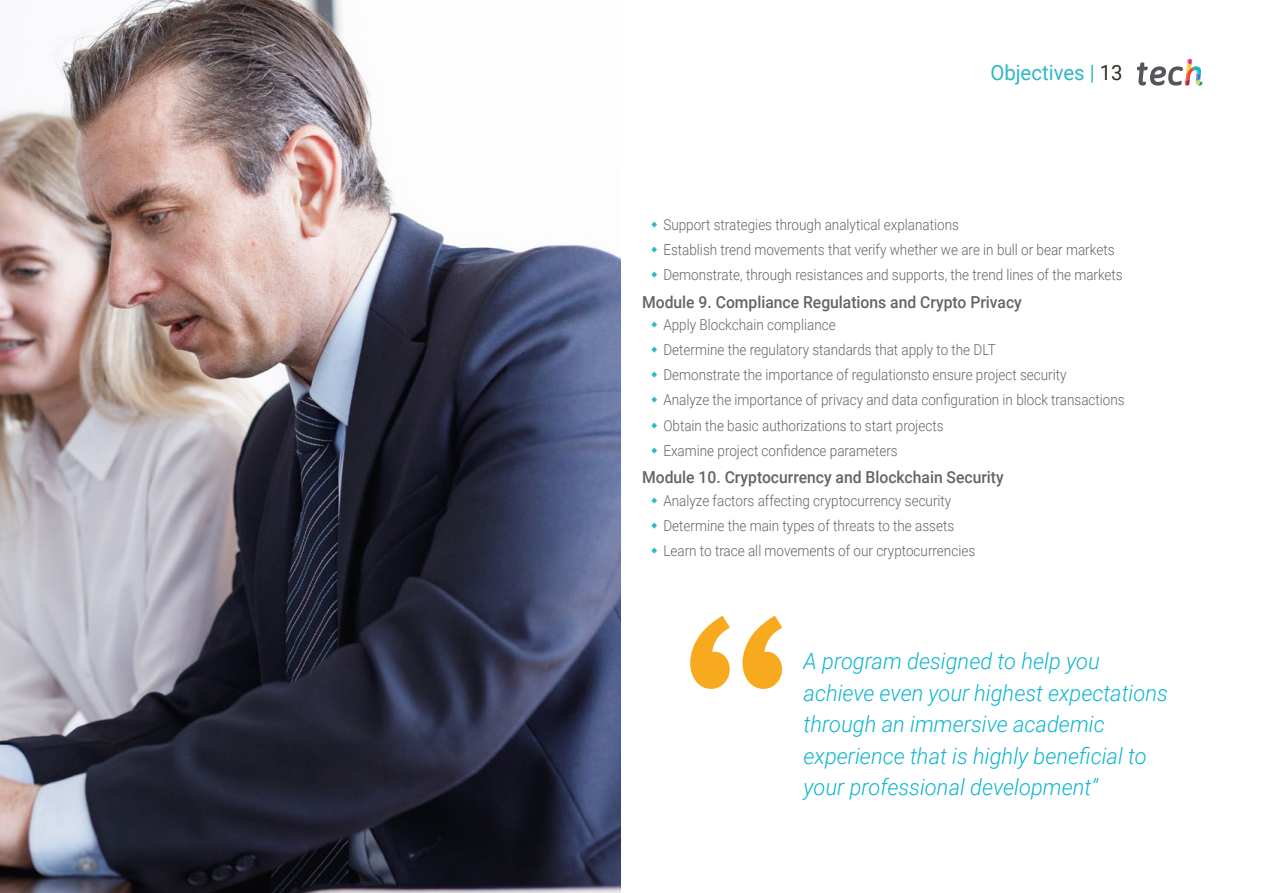
<style>
.page{position:relative;width:1263px;height:893px;background:#fff}
.page>*{position:absolute;margin:0;border:0;box-sizing:border-box;transform-origin:0 0}
.t1{font:italic 300 22.5px/31.5px "Roboto";color:#0fb6cf}
.t2{font:21px "Roboto";color:#2db8c5}
.t3{font:500 16.5px "Roboto";color:#61646a;scale:.95 1}
.t4{font:300 15px/25px "Roboto";color:#61646a;scale:.9 1}
.s1{color:#312e20}
</style>
<div class="page">
<svg style="left:1137px;top:59px;width:65px;height:27px"></svg>
<img style="left:0;top:0;width:621px;height:893px">
<svg style="left:690px;top:616px;width:92px;height:73px"></svg>
<h2 class="t2" style="left:990px;top:57px;width:134px">Objectives | <span class="s1">13</span></h2>
<p class="t4" style="left:663px;top:212px;width:512px">Support strategies through analytical explanations<br>Establish trend movements that verify whether we are in bull or bear markets<br>Demonstrate, through resistances and supports, the trend lines of the markets</p>
<p class="t3" style="left:642px;top:290px;width:401px">Module 9. Compliance Regulations and Crypto Privacy</p>
<p class="t4" style="left:663px;top:312px;width:514px">Apply Blockchain compliance<br>Determine the regulatory standards that apply to the DLT<br>Demonstrate the importance of regulationsto ensure project security<br>Analyze the importance of privacy and data configuration in block transactions Obtain the basic authorizations to start projects<br>Examine project confidence parameters</p>
<p class="t3" style="left:642px;top:465px;width:382px">Module 10. Cryptocurrency and Blockchain Security</p>
<p class="t4" style="left:663px;top:487px;width:348px">Analyze factors affecting cryptocurrency security<br>Determine the main types of threats to the assets<br>Learn to trace all movements of our cryptocurrencies</p>
<h1 class="t1" style="left:803px;top:645px;width:366px">A program designed to help you achieve even your highest expectations through an immersive academic experience that is highly beneficial to your professional development”</h1>
</div>
